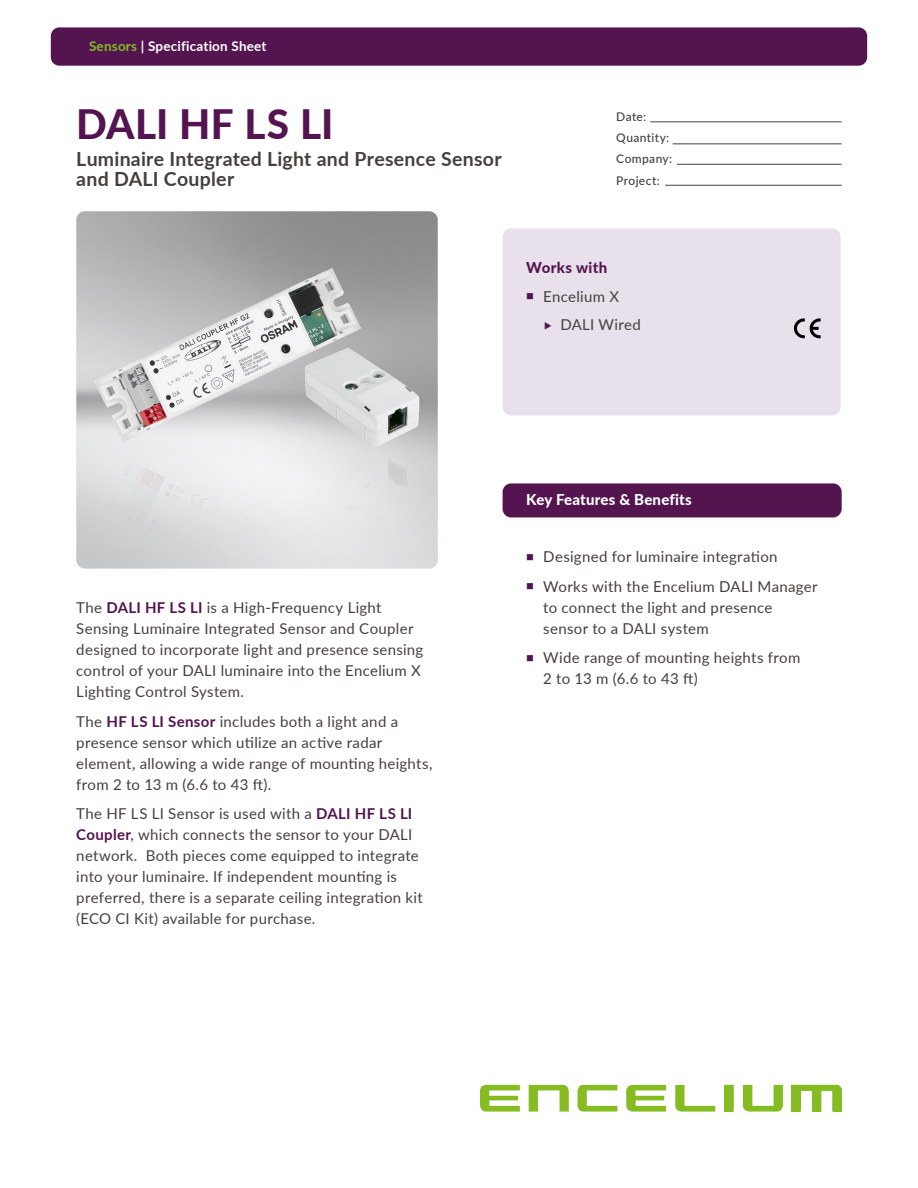
<style>
.page{position:relative;width:918px;height:1188px;background:#fff}
.page>*{position:absolute;margin:0;border:0;box-sizing:border-box;transform-origin:0 0}
.t1{font:800 40.5px "Lato";letter-spacing:.005em;color:#541450}
.t2{font:700 19.5px/20.2px "Lato";letter-spacing:.015em;color:#44403e}
.t3{font:15px/21px "Lato";letter-spacing:.02em;color:#44403e}
.t4{font:800 15px "Lato";letter-spacing:.015em;color:#fff}
.t5{font:800 15px "Lato";letter-spacing:.025em;color:#541450}
.t6{font:700 13.5px "Lato";letter-spacing:.015em;color:#fff}
.t7{font:500 12px/21.3px "Lato";letter-spacing:.03em;color:#44403e}
.s1{color:#85bc22}
.s2{font-weight:700;color:#541450}
</style>
<div class="page">
<div style="left:51px;top:27px;width:816px;height:39px;background:#541450;border-radius:9px"></div>
<svg style="left:480px;top:1085px;width:40px;height:27px"></svg>
<svg style="left:529px;top:1085px;width:40px;height:27px"></svg>
<svg style="left:577px;top:1085px;width:40px;height:27px"></svg>
<svg style="left:626px;top:1085px;width:40px;height:27px"></svg>
<svg style="left:675px;top:1085px;width:40px;height:27px"></svg>
<svg style="left:724px;top:1085px;width:9px;height:27px"></svg>
<svg style="left:743px;top:1085px;width:40px;height:27px"></svg>
<svg style="left:791px;top:1085px;width:51px;height:27px"></svg>
<img style="left:76px;top:211px;width:362px;height:358px">
<div style="left:503px;top:483px;width:339px;height:34px;background:#541450;border-radius:9px"></div>
<hr style="left:650px;top:121px;width:192px;height:1px;background:#44403e">
<hr style="left:673px;top:143px;width:169px;height:1px;background:#44403e">
<hr style="left:677px;top:164px;width:165px;height:1px;background:#44403e">
<hr style="left:665px;top:185px;width:177px;height:1px;background:#44403e">
<div style="left:503px;top:228px;width:338px;height:187px;background:#e8e1ec;border-radius:9px"></div>
<svg style="left:794px;top:318px;width:26px;height:20px"></svg>
<p class="t6" style="left:89px;top:36px;width:179px"><span class="s1">Sensors</span> | Specification Sheet</p>
<h1 class="t1" style="left:76px;top:94px;width:259px">DALI HF LS LI</h1>
<h2 class="t2" style="left:76px;top:148px;width:427px">Luminaire Integrated Light and Presence Sensor and DALI Coupler</h2>
<p class="t7" style="left:616px;top:105px;width:57px">Date:<br>Quantity:<br>Company:<br>Project:</p>
<p class="t5" style="left:526px;top:257px;width:82px">Works with</p>
<p class="t3" style="left:560px;top:281px;width:82px;line-height:28.5px;text-indent:-17px">Encelium X<br>DALI Wired</p>
<p class="t3" style="left:76px;top:597px;width:349px">The <span class="s2">DALI HF LS LI</span> is a High-Frequency Light Sensing Luminaire Integrated Sensor and Coupler designed to incorporate light and presence sensing control of your DALI luminaire into the Encelium X Lighting Control System.</p>
<p class="t3" style="left:76px;top:710px;width:358px">The <span class="s2">HF LS LI Sensor</span> includes both a light and a presence sensor which utilize an active radar element, allowing a wide range of mounting heights, from 2 to 13 m (6.6 to 43 ft).</p>
<p class="t3" style="left:76px;top:803px;width:348px">The HF LS LI Sensor is used with a <span class="s2">DALI HF LS LI Coupler</span>, which connects the sensor to your DALI network. Both pieces come equipped to integrate into your luminaire. If independent mounting is preferred, there is a separate ceiling integration kit (ECO CI Kit) available for purchase.</p>
<p class="t4" style="left:526px;top:489px;width:167px">Key Features &amp; Benefits</p>
<p class="t3" style="left:543px;top:541px;width:276px;line-height:29.5px">Designed for luminaire integration<br>Works with the Encelium DALI Manager</p>
<p class="t3" style="left:543px;top:596px;width:231px">to connect the light and presence sensor to a DALI system</p>
<p class="t3" style="left:543px;top:647px;width:259px">Wide range of mounting heights from<br>2 to 13 m (6.6 to 43 ft)</p>
</div>
